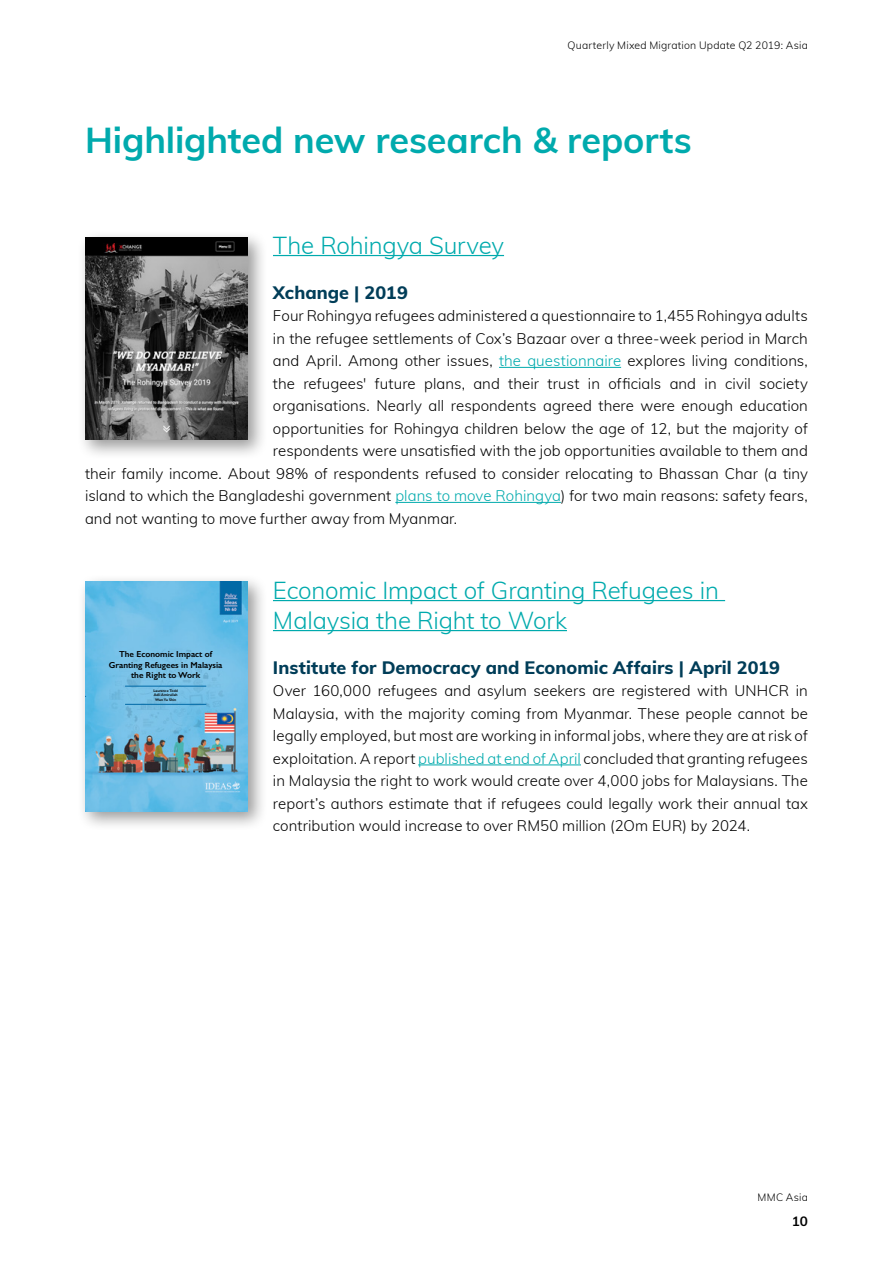
<style>
.page{position:relative;width:893px;height:1263px;background:#fff}
.page>*{position:absolute;margin:0;border:0;box-sizing:border-box;transform-origin:0 0}
.t1{font:700 36px "Muli";letter-spacing:-.005em;color:#00aaad}
.t2{font:300 24px/30px "Muli";letter-spacing:-.005em;color:#00aaad}
.t3{font:800 18px "Muli";color:#003d58}
.t4{font:300 15px/22.5px "Muli";letter-spacing:.005em;color:#000;text-align:justify}
.t5{font:700 13.5px "Muli";color:#000}
.t6{font:300 10.5px "Muli";letter-spacing:.02em;color:#000}
.t7{font:600 8.7px/10.5px "Gill Sans";color:#000;text-align:center}
.t8{font:600 3.75px/4.7px "Gill Sans";color:#000;text-align:center}
.s1{color:#00aaad}
</style>
<div class="page">
<hr style="left:273px;top:255px;width:231px;height:1px;background:#00aaad">
<hr style="left:499px;top:367px;width:122px;height:1px;background:#00aaad">
<hr style="left:395px;top:502px;width:166px;height:1px;background:#00aaad">
<hr style="left:273px;top:600px;width:452px;height:1px;background:#00aaad">
<hr style="left:273px;top:630px;width:294px;height:1px;background:#00aaad">
<hr style="left:418px;top:764px;width:163px;height:1px;background:#00aaad">
<div style="left:77px;top:229px;width:190px;height:231px;background:#000;opacity:.4"></div>
<img style="left:85px;top:237px;width:162px;height:203px">
<div style="left:77px;top:573px;width:190px;height:258px;background:#000;opacity:.4"></div>
<img style="left:85px;top:581px;width:162px;height:230px">
<hr style="left:125px;top:686px;width:81px;height:1px;background:#0069a6">
<hr style="left:125px;top:704px;width:81px;height:1px;background:#0069a6">
<p class="t6" style="left:568px;top:37px;width:242px">Quarterly Mixed Migration Update Q2 2019: Asia</p>
<h1 class="t1" style="left:85px;top:114px;width:608px">Highlighted new research &amp; reports</h1>
<h2 class="t2" style="left:273px;top:229px;width:233px">The Rohingya Survey</h2>
<p class="t3" style="left:273px;top:279px;width:136px">Xchange | 2019</p>
<p class="t4" style="left:273px;top:304px;width:536px">Four Rohingya refugees administered a questionnaire to 1,455 Rohingya adults</p>
<p class="t4" style="left:273px;top:326px;width:536px">in the refugee settlements of Cox’s Bazaar over a three-week period in March</p>
<p class="t4" style="left:273px;top:349px;width:536px">and April. Among other issues, <span class="s1">the questionnaire</span> explores living conditions,</p>
<p class="t4" style="left:273px;top:371px;width:536px">the refugees' future plans, and their trust in officials and in civil society</p>
<p class="t4" style="left:273px;top:394px;width:536px">organisations. Nearly all respondents agreed there were enough education</p>
<p class="t4" style="left:273px;top:416px;width:536px">opportunities for Rohingya children below the age of 12, but the majority of</p>
<p class="t4" style="left:273px;top:439px;width:536px">respondents were unsatisfied with the job opportunities available to them and</p>
<p class="t4" style="left:85px;top:461px;width:724px">their family income. About 98% of respondents refused to consider relocating to Bhassan Char (a tiny</p>
<p class="t4" style="left:85px;top:484px;width:724px">island to which the Bangladeshi government <span class="s1">plans to move Rohingya</span>) for two main reasons: safety fears,</p>
<p class="t4" style="left:85px;top:506px;width:374px">and not wanting to move further away from Myanmar.</p>
<p class="t7" style="left:109px;top:649px;width:115px">The Economic Impact of<br>Granting Refugees in Malaysia the Right to Work</p>
<p class="t8" style="left:153px;top:688px;width:26px">Laurence Todd<br>Adli Amirullah<br>Wan Ya Shin</p>
<h2 class="t2" style="left:273px;top:574px;width:447px">Economic Impact of Granting Refugees in<br>Malaysia the Right to Work</h2>
<p class="t3" style="left:273px;top:654px;width:509px">Institute for Democracy and Economic Affairs | April 2019</p>
<p class="t4" style="left:273px;top:679px;width:536px">Over 160,000 refugees and asylum seekers are registered with UNHCR in Malaysia, with the majority coming from Myanmar. These people cannot be legally employed, but most are working in informal jobs, where they are at risk of exploitation. A report <span class="s1">published at end of April</span> concluded that granting refugees in Malaysia the right to work would create over 4,000 jobs for Malaysians. The report’s authors estimate that if refugees could legally work their annual tax contribution would increase to over RM50 million (2Om EUR) by 2024.</p>
<p class="t6" style="left:757px;top:1190px;width:52px">MMC Asia</p>
<p class="t5" style="left:792px;top:1211px;width:18px">10</p>
</div>
